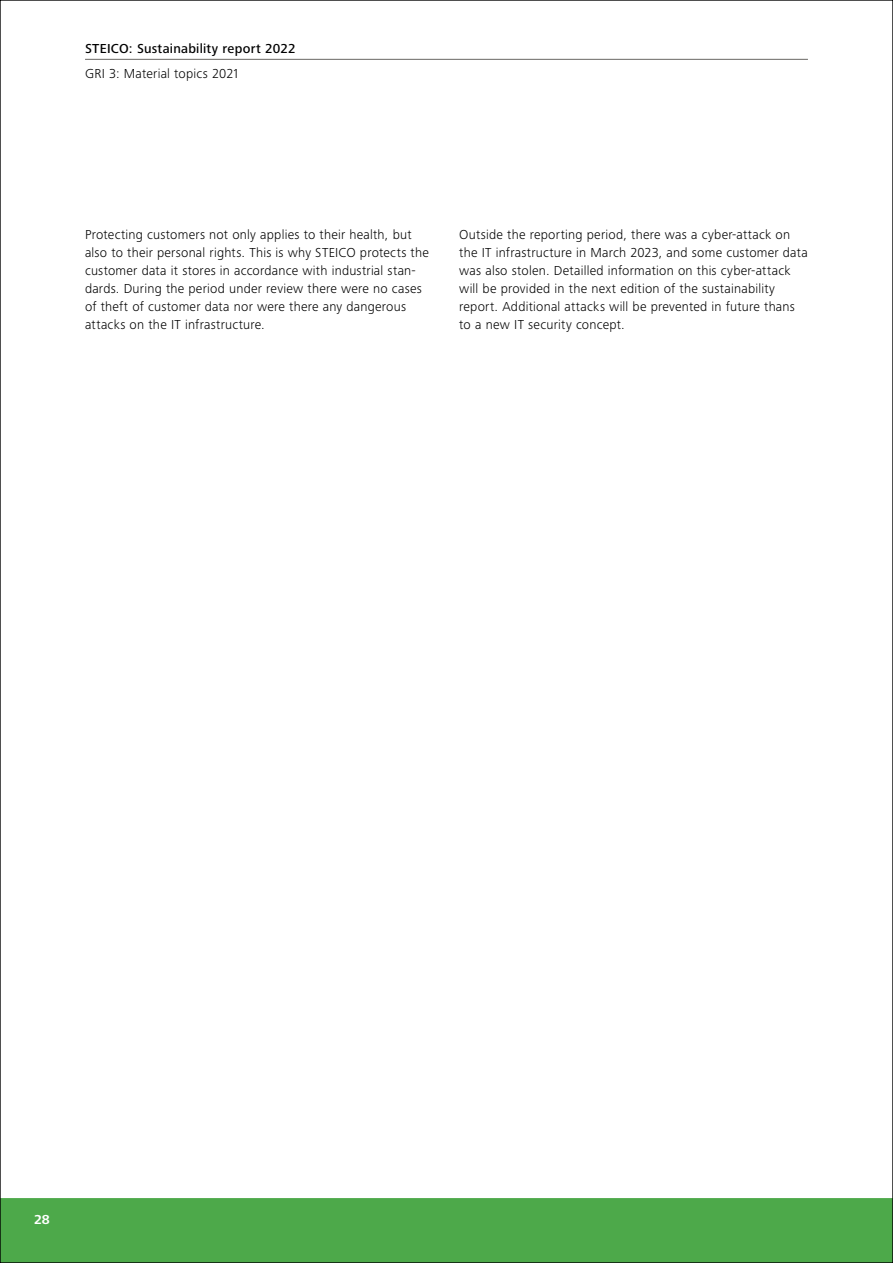
<style>
.page{position:relative;width:893px;height:1263px;background:#fff}
.page>*{position:absolute;margin:0;border:0;box-sizing:border-box;transform-origin:0 0}
.t1{font:300 13.5px/18px "Frutiger Next LTW1 G";letter-spacing:.02em;color:#000}
.t2{font:500 13.5px "Frutiger Next LTW1 G";letter-spacing:.015em;color:#000}
.t3{font:700 13.5px "Frutiger Next LTW1 G";color:#fff}
</style>
<div class="page">
<div style="left:2px;top:1198px;width:889px;height:63px;background:#4da94a"></div>
<hr style="left:85px;top:59px;width:723px;height:1px;background:#6a6864">
<p class="t2" style="left:85px;top:41px;width:212px">STEICO: Sustainability report 2022</p>
<p class="t1" style="left:85px;top:64px;width:155px">GRI 3: Material topics 2021</p>
<p class="t1" style="left:85px;top:226px;width:345px">Protecting customers not only applies to their health, but also to their personal rights. This is why STEICO protects the customer data it stores in accordance with industrial stan&shy;dards. During the period under review there were no cases of theft of customer data nor were there any dangerous attacks on the IT infrastructure.</p>
<p class="t1" style="left:459px;top:226px;width:350px">Outside the reporting period, there was a cyber-attack on the IT infrastructure in March 2023, and some customer data was also stolen. Detailled information on this cyber-attack will be provided in the next edition of the sustainability report. Additional attacks will be prevented in future thans to a new IT security concept.</p>
<p class="t3" style="left:34px;top:1212px;width:17px">28</p>
</div>
